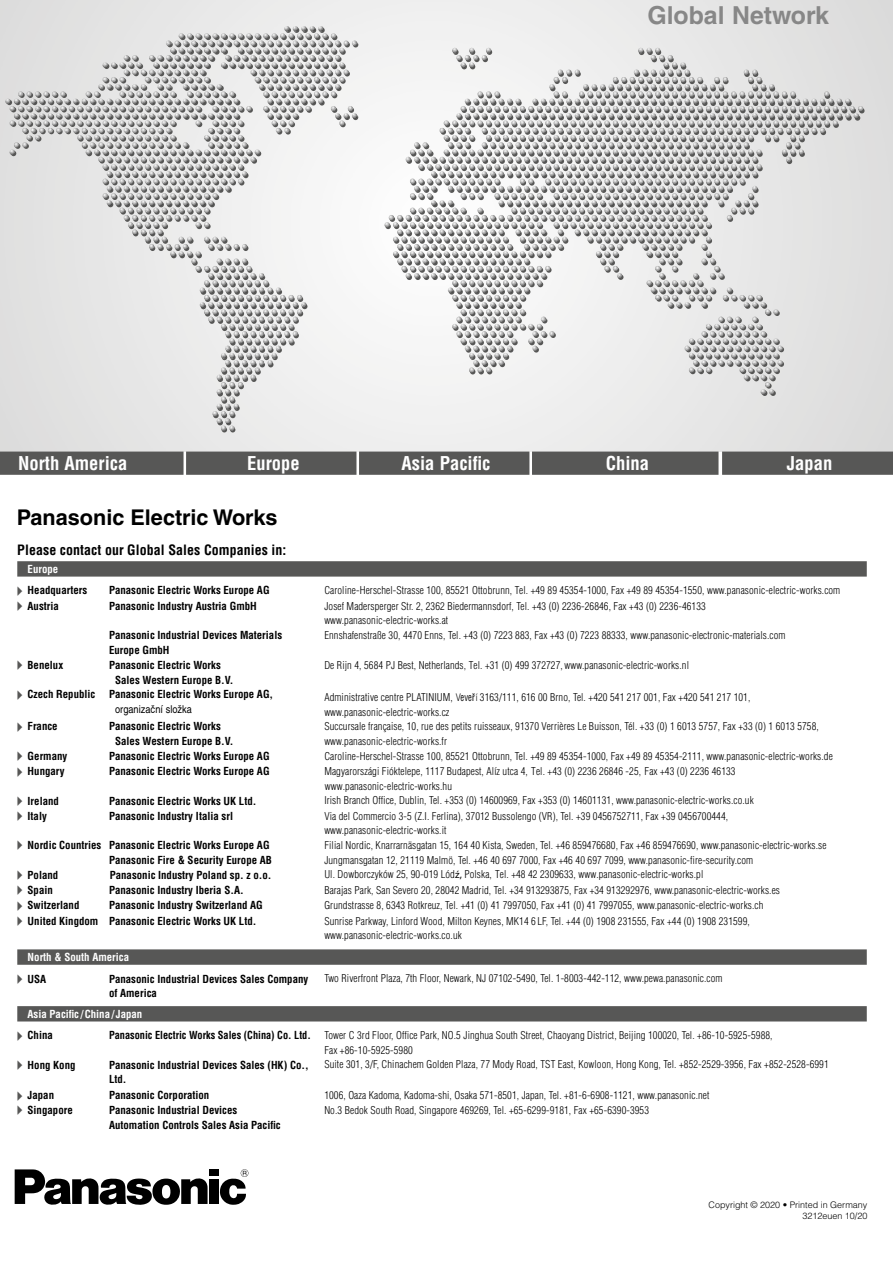
<style>
.page{position:relative;width:893px;height:1263px;background:#fff}
.page>*{position:absolute;margin:0;border:0;box-sizing:border-box;transform-origin:0 0}
.t1{font:700 24.75px "Helvetica LT Std";color:#878787}
.t2{font:700 21.75px "Helvetica LT Std";color:#000}
.t3{font:700 condensed 18.6px "Helvetica LT Std";color:#fff}
.t4{font:700 condensed 13.95px "Helvetica LT Std";letter-spacing:.005em;color:#000}
.t5{font:700 condensed 10.8px/14.7px "Helvetica LT Std";color:#000}
.t6{font:700 condensed 10.8px/21.6px "Helvetica LT Std";color:#fff}
.t7{font:300 condensed 10.5px/14.7px "Helvetica LT Std";letter-spacing:.01em;color:#000}
.t8{font:300 9px/10.5px "Helvetica LT Std";color:#000;text-align:right}
.s1{color:#fff}
.s2{color:#575756}
.s3{font-weight:400;font-stretch:normal}
.s4{font-family:"Arial";font-weight:400;font-stretch:normal}
.s5{font-stretch:normal}
.s6{font-weight:400}
.s7{font-family:"Myriad Pro";font-weight:400;font-stretch:normal}
.s8{color:#000}
.s9{font-weight:700;font-size:10.8px}
</style>
<div class="page">
<div style="left:209px;top:1169px;width:10px;height:7px;background:#000"></div>
<div style="left:209px;top:1179px;width:10px;height:25px;background:#000"></div>
<svg style="left:15px;top:1169px;width:193px;height:36px"></svg>
<svg style="left:220px;top:1169px;width:28px;height:36px"></svg>
<svg style="left:17px;top:561px;width:850px;height:16px;background:#5d5d5c"></svg>
<svg style="left:17px;top:949px;width:850px;height:16px;background:#5d5d5c"></svg>
<div style="left:17px;top:1006px;width:850px;height:15px;background:#575756"></div>
<svg style="left:0;top:0;width:893px;height:452px;background:#e3e3e3"></svg>
<svg style="left:7px;top:27px;width:858px;height:405px;fill:#efefef"></svg>
<svg style="left:384px;top:48px;width:479px;height:347px"></svg>
<svg style="left:5px;top:26px;width:352px;height:405px"></svg>
<div style="left:359px;top:452px;width:170px;height:23px;background:#575756"></div>
<div style="left:532px;top:452px;width:186px;height:23px;background:#575756"></div>
<div style="left:722px;top:452px;width:171px;height:23px;background:#575756"></div>
<div style="left:0;top:452px;width:184px;height:23px;background:#575756"></div>
<div style="left:186px;top:452px;width:170px;height:23px;background:#575756"></div>
<h1 class="t1" style="left:647px;top:0;width:183px">Global Network</h1>
<h3 class="t3" style="left:18px;top:451px;width:111px">North America</h3>
<h3 class="t3" style="left:247px;top:451px;width:54px">Europe</h3>
<h3 class="t3" style="left:402px;top:451px;width:90px">Asia Pacific</h3>
<h3 class="t3" style="left:606px;top:451px;width:45px">China</h3>
<h3 class="t3" style="left:787px;top:451px;width:47px">Japan</h3>
<h2 class="t2" style="left:17px;top:504px;width:262px">Panasonic Electric Works</h2>
<h3 class="t4" style="left:17px;top:541px;width:271px">Please contact our Global Sales Companies in:</h3>
<p class="t5" style="left:17px;top:558px;width:71px;line-height:21.6px;text-indent:10px"><span class="s1">Europe<br></span><span class="s2">▸</span> Headquarters</p>
<p class="t5" style="left:109px;top:583px;width:162px">Panasonic Electric Works Europe AG</p>
<p class="t7" style="left:324px;top:583px;width:517px">Caroline-Herschel-Strasse 100, 85521 Ottobrunn, Tel. +49 89 45354-1000, Fax +49 89 45354-1550, www.panasonic-electric-works.com</p>
<p class="t5" style="left:17px;top:598px;width:43px"><span class="s2">▸</span> Austria</p>
<p class="t5" style="left:109px;top:598px;width:149px">Panasonic Industry Austria GmbH</p>
<p class="t7" style="left:324px;top:598px;width:383px">Josef Madersperger Str. 2, 2362 Biedermannsdorf, Tel. +43 (0) 2236-26846, Fax +43 (0) 2236-46133 www.panasonic-electric-works.at</p>
<p class="t5" style="left:109px;top:628px;width:175px">Panasonic Industrial Devices Materials<br>Europe GmbH</p>
<p class="t7" style="left:324px;top:628px;width:463px">Ennshafenstraße 30, 4470 Enns, Tel. +43 (0) 7223 883, Fax +43 (0) 7223 88333, www.panasonic-electronic-materials.com</p>
<p class="t5" style="left:17px;top:657px;width:47px"><span class="s2">▸</span> Benelux</p>
<p class="t5" style="left:115px;top:657px;width:120px;text-indent:-6px">Panasonic Electric Works<br>Sales Western Europe B.V.</p>
<p class="t7" style="left:324px;top:657px;width:366px">De Rijn 4, 5684 PJ Best, Netherlands, Tel. +31 (0) 499 372727, www.panasonic-electric-works.nl</p>
<p class="t5" style="left:17px;top:687px;width:80px"><span class="s2">▸</span> Czech Republic</p>
<p class="t5" style="left:115px;top:687px;width:160px;text-indent:-6px">Panasonic Electric Works Europe AG, <span class="s3">organiza</span><span class="s4">č</span><span class="s3">ní složka</span></p>
<p class="t7" style="left:324px;top:690px;width:427px">Administrative centre PLATINIUM, <span class="s5">V</span><span class="s6">eve</span><span class="s4">ř</span><span class="s5">í</span> 3163/111, 616 00 Brno, Tel. +420 541 217 001, Fax +420 541 217 101, www.panasonic-electric-works.cz</p>
<p class="t5" style="left:17px;top:719px;width:42px"><span class="s2">▸</span> France</p>
<p class="t5" style="left:115px;top:719px;width:120px;text-indent:-6px">Panasonic Electric Works<br>Sales Western Europe B.V.</p>
<p class="t7" style="left:324px;top:719px;width:496px">Succursale française, 10, rue des petits ruisseaux, 91370 Verrières Le Buisson, Tél. +33 (0) 1 6013 5757, Fax +33 (0) 1 6013 5758, www.panasonic-electric-works.fr</p>
<p class="t5" style="left:17px;top:748px;width:52px"><span class="s2">▸</span> Germany</p>
<p class="t5" style="left:109px;top:748px;width:162px">Panasonic Electric Works Europe AG</p>
<p class="t7" style="left:324px;top:748px;width:510px">Caroline-Herschel-Strasse 100, 85521 Ottobrunn, Tel. +49 89 45354-1000, Fax +49 89 45354-2111, www.panasonic-electric-works.de</p>
<p class="t5" style="left:17px;top:764px;width:49px"><span class="s2">▸</span> Hungary</p>
<p class="t5" style="left:109px;top:764px;width:162px">Panasonic Electric Works Europe AG</p>
<p class="t7" style="left:324px;top:764px;width:413px">Magyarországi Fióktelepe, 1117 Budapest, Alíz utca 4, Tel. +43 (0) 2236 26846 -25, Fax +43 (0) 2236 46133 www.panasonic-electric-works.hu</p>
<p class="t5" style="left:17px;top:793px;width:43px"><span class="s2">▸</span> Ireland</p>
<p class="t5" style="left:109px;top:793px;width:149px">Panasonic Electric Works UK Ltd.</p>
<p class="t7" style="left:324px;top:793px;width:431px">Irish Branch Office, Dublin, Tel. +353 (0) 14600969, Fax +353 (0) 14601131, www.panasonic-electric-works.co.uk</p>
<p class="t5" style="left:17px;top:808px;width:31px"><span class="s2">▸</span> Italy</p>
<p class="t5" style="left:109px;top:808px;width:125px">Panasonic Industry Italia srl</p>
<p class="t7" style="left:324px;top:808px;width:405px">Via del Commercio 3-5 (Z.I. Ferlina), 37012 Bussolengo (VR), Tel. +39 0456752711, Fax +39 0456700444, www.panasonic-electric-works.it</p>
<p class="t5" style="left:17px;top:838px;width:256px;text-align:right"><span class="s2">▸</span> Nordic Countries Panasonic Electric Works Europe AG<br>Panasonic Fire &amp; Security Europe AB</p>
<p class="t7" style="left:324px;top:838px;width:504px">Filial Nordic, Knarrarnäsgatan 15, 164 40 Kista, Sweden, Tel. +46 859476680, Fax +46 859476690, www.panasonic-electric-works.se<br>Jungmansgatan 12, 21119 Malmö, Tel. +46 40 697 7000, Fax +46 40 697 7099, www.panasonic-fire-security.com</p>
<p class="t5" style="left:17px;top:867px;width:43px"><span class="s2">▸</span> Poland</p>
<p class="t5" style="left:110px;top:867px;width:163px">Panasonic Industry Poland sp. z o.o.</p>
<p class="t7" style="left:324px;top:867px;width:380px">Ul. Dowborczyków 25, 90-019 Lód<span class="s7">ź,</span> Polska, Tel. +48 42 2309633, www.panasonic-electric-works.pl</p>
<p class="t5" style="left:17px;top:883px;width:37px"><span class="s2">▸</span> Spain</p>
<p class="t5" style="left:109px;top:883px;width:136px">Panasonic Industry Iberia S.A.</p>
<p class="t7" style="left:324px;top:883px;width:457px">Barajas Park, San Severo 20, 28042 Madrid, Tel. +34 913293875, Fax +34 913292976, www.panasonic-electric-works.es</p>
<p class="t5" style="left:17px;top:898px;width:64px"><span class="s2">▸</span> Switzerland</p>
<p class="t5" style="left:109px;top:898px;width:155px">Panasonic Industry Switzerland AG</p>
<p class="t7" style="left:324px;top:898px;width:440px">Grundstrasse 8, 6343 Rotkreuz, Tel. +41 (0) 41 7997050, Fax +41 (0) 41 7997055, www.panasonic-electric-works.ch</p>
<p class="t5" style="left:17px;top:913px;width:241px"><span class="s2">▸</span> United Kingdom Panasonic Electric Works UK Ltd.</p>
<p class="t7" style="left:324px;top:913px;width:427px">Sunrise Parkway, Linford Wood, Milton Keynes, MK14 6 LF, Tel. +44 (0) 1908 231555, Fax +44 (0) 1908 231599, www.panasonic-electric-works.co.uk</p>
<p class="t6" style="left:17px;top:946px;width:113px;text-indent:10px">North &amp; South America <span class="s2">▸</span> <span class="s8">USA</span></p>
<p class="t5" style="left:109px;top:971px;width:201px">Panasonic Industrial Devices Sales Company of America</p>
<p class="t7" style="left:324px;top:971px;width:400px">Two Riverfront Plaza, 7th Floor, Newark, NJ 07102-5490, Tel. 1-8003-442-112, www.pewa.panasonic.com</p>
<p class="t6" style="left:17px;top:1003px;width:127px;text-indent:10px">Asia Pacific / China / Japan <span class="s2">▸</span> <span class="s8">China</span></p>
<p class="t7" style="left:324px;top:1028px;width:450px;text-indent:-215px"><span class="s9">Panasonic Electric Works Sales (China) Co. Ltd.</span> Tower C 3rd Floor, Office Park, NO.5 Jinghua South Street, Chaoyang District, Beijing 100020, Tel. +86-10-5925-5988,<br>Fax +86-10-5925-5980</p>
<p class="t5" style="left:17px;top:1057px;width:60px"><span class="s2">▸</span> Hong Kong</p>
<p class="t5" style="left:109px;top:1057px;width:201px">Panasonic Industrial Devices Sales (HK) Co.,<br>Ltd.</p>
<p class="t7" style="left:324px;top:1057px;width:506px">Suite 301, 3/F, Chinachem Golden Plaza, 77 Mody Road, TST East, Kowloon, Hong Kong, Tel. +852-2529-3956, Fax +852-2528-6991</p>
<p class="t5" style="left:17px;top:1088px;width:38px"><span class="s2">▸</span> Japan</p>
<p class="t5" style="left:109px;top:1088px;width:102px">Panasonic Corporation</p>
<p class="t7" style="left:324px;top:1088px;width:387px">1006, Oaza Kadoma, Kadoma-shi, Osaka 571-8501, Japan, Tel. +81-6-6908-1121, www.panasonic.net</p>
<p class="t5" style="left:17px;top:1102px;width:57px"><span class="s2">▸</span> Singapore</p>
<p class="t5" style="left:109px;top:1102px;width:173px">Panasonic Industrial Devices<br>Automation Controls Sales Asia Pacific</p>
<p class="t7" style="left:324px;top:1102px;width:326px">No.3 Bedok South Road, Singapore 469269, Tel. +65-6299-9181, Fax +65-6390-3953</p>
<p class="t8" style="left:709px;top:1199px;width:160px">Copyright © 2020 • Printed in Germany<br>3212euen 10/20</p>
</div>
